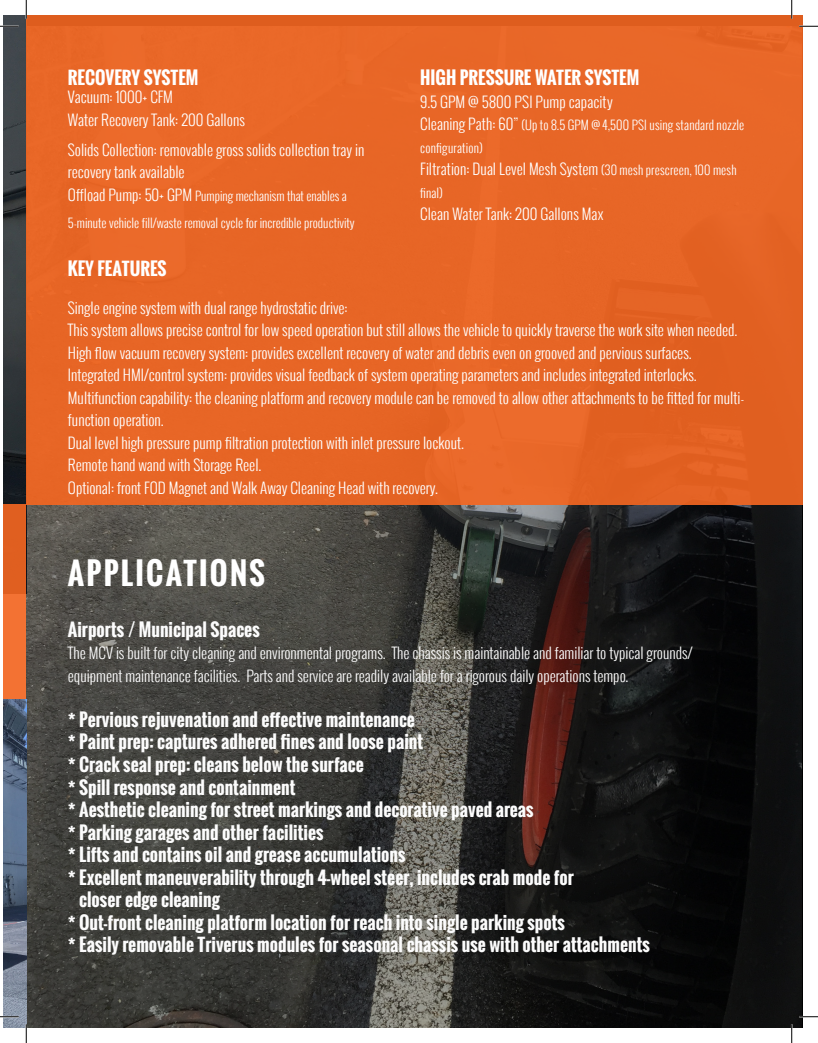
<style>
.page{position:relative;width:818px;height:1043px;background:#fff}
.page>*{position:absolute;margin:0;border:0;box-sizing:border-box;transform-origin:0 0}
.t1{font:700 30px "Oswald";letter-spacing:.075em;color:#fff}
.t2{font:700 17.5px "Oswald";color:#fcfcfc}
.t3{font:700 17.5px "Oswald";color:#fff}
.t4{font:300 15px/22.5px "Oswald";color:#fff}
.t5{font:300 15px/22.5px "Oswald";color:#fcfcfc}
.t6{font:300 12.5px/22.5px "Oswald";color:#fff}
.s1{font-size:15px}
.s2{font-size:12.5px}
</style>
<div class="page">
<img style="left:26px;top:504px;width:775px;height:524px">
<img style="left:4px;top:15px;width:22px;height:489px">
<div style="left:26px;top:15px;width:776px;height:489px;background:#e76626"></div>
<div style="left:4px;top:504px;width:22px;height:195px;background:linear-gradient(to right,#ea692a,#ea692a)"></div>
<img style="left:4px;top:699px;width:22px;height:329px">
<svg style="left:0;top:25px;width:19px;height:2px"></svg>
<svg style="left:799px;top:25px;width:19px;height:2px"></svg>
<svg style="left:0;top:1015px;width:19px;height:2px"></svg>
<svg style="left:799px;top:1015px;width:19px;height:2px"></svg>
<svg style="left:25px;top:0;width:2px;height:19px"></svg>
<svg style="left:25px;top:1024px;width:2px;height:18px"></svg>
<svg style="left:791px;top:0;width:1px;height:19px"></svg>
<svg style="left:790px;top:1024px;width:2px;height:18px"></svg>
<p class="t3" style="left:68px;top:64px;width:132px">RECOVERY SYSTEM</p>
<p class="t4" style="left:68px;top:86px;width:178px">Vacuum: 1000+ CFM<br>Water Recovery Tank: 200 Gallons</p>
<p class="t4" style="left:68px;top:138px;width:298px">Solids Collection: removable gross solids collection tray in recovery tank available</p>
<p class="t6" style="left:68px;top:182px;width:288px;line-height:27px"><span class="s1">Offload Pump: 50+ GPM</span> Pumping mechanism that enables a<br>5-minute vehicle fill/waste removal cycle for incredible productivity</p>
<p class="t3" style="left:68px;top:256px;width:100px">KEY FEATURES</p>
<p class="t3" style="left:420px;top:64px;width:221px">HIGH PRESSURE WATER SYSTEM</p>
<p class="t4" style="left:420px;top:90px;width:194px">9.5 GPM @ 5800 PSI Pump capacity</p>
<p class="t6" style="left:420px;top:114px;width:325px"><span class="s1">Cleaning Path: 60”</span> (Up to 8.5 GPM @ 4,500 PSI using standard nozzle configuration)</p>
<p class="t4" style="left:420px;top:157px;width:318px">Filtration: Dual Level Mesh System <span class="s2">(30 mesh prescreen, 100 mesh</span></p>
<p class="t6" style="left:420px;top:181px;width:24px">final)</p>
<p class="t4" style="left:420px;top:202px;width:185px">Clean Water Tank: 200 Gallons Max</p>
<p class="t4" style="left:68px;top:296px;width:678px">Single engine system with dual range hydrostatic drive:<br>This system allows precise control for low speed operation but still allows the vehicle to quickly traverse the work site when needed.<br>High flow vacuum recovery system: provides excellent recovery of water and debris even on grooved and pervious surfaces.<br>Integrated HMI/control system: provides visual feedback of system operating parameters and includes integrated interlocks.<br>Multifunction capability: the cleaning platform and recovery module can be removed to allow other attachments to be fitted for multi&shy;function operation.<br>Dual level high pressure pump filtration protection with inlet pressure lockout.<br>Remote hand wand with Storage Reel.<br>Optional: front FOD Magnet and Walk Away Cleaning Head with recovery.</p>
<h1 class="t1" style="left:68px;top:550px;width:198px">APPLICATIONS</h1>
<p class="t2" style="left:68px;top:616px;width:193px">Airports / Municipal Spaces</p>
<p class="t5" style="left:68px;top:642px;width:626px">The MCV is built for city cleaning and environmental programs. The chassis is maintainable and familiar to typical grounds/ equipment maintenance facilities. Parts and service are readily available for a rigorous daily operations tempo.</p>
<p class="t2" style="left:68px;top:706px;width:348px">* Pervious rejuvenation and effective maintenance</p>
<p class="t2" style="left:68px;top:728px;width:357px">* Paint prep: captures adhered fines and loose paint</p>
<p class="t2" style="left:68px;top:751px;width:297px">* Crack seal prep: cleans below the surface</p>
<p class="t2" style="left:68px;top:774px;width:229px">* Spill response and containment</p>
<p class="t2" style="left:68px;top:796px;width:467px">* Aesthetic cleaning for street markings and decorative paved areas</p>
<p class="t2" style="left:68px;top:819px;width:257px">* Parking garages and other facilities</p>
<p class="t2" style="left:68px;top:841px;width:339px">* Lifts and contains oil and grease accumulations</p>
<p class="t2" style="left:68px;top:864px;width:507px">* Excellent maneuverability through 4-wheel steer, includes crab mode for</p>
<p class="t2" style="left:79px;top:886px;width:142px">closer edge cleaning</p>
<p class="t2" style="left:68px;top:909px;width:498px">* Out-front cleaning platform location for reach into single parking spots</p>
<p class="t2" style="left:68px;top:931px;width:583px">* Easily removable Triverus modules for seasonal chassis use with other attachments</p>
</div>
